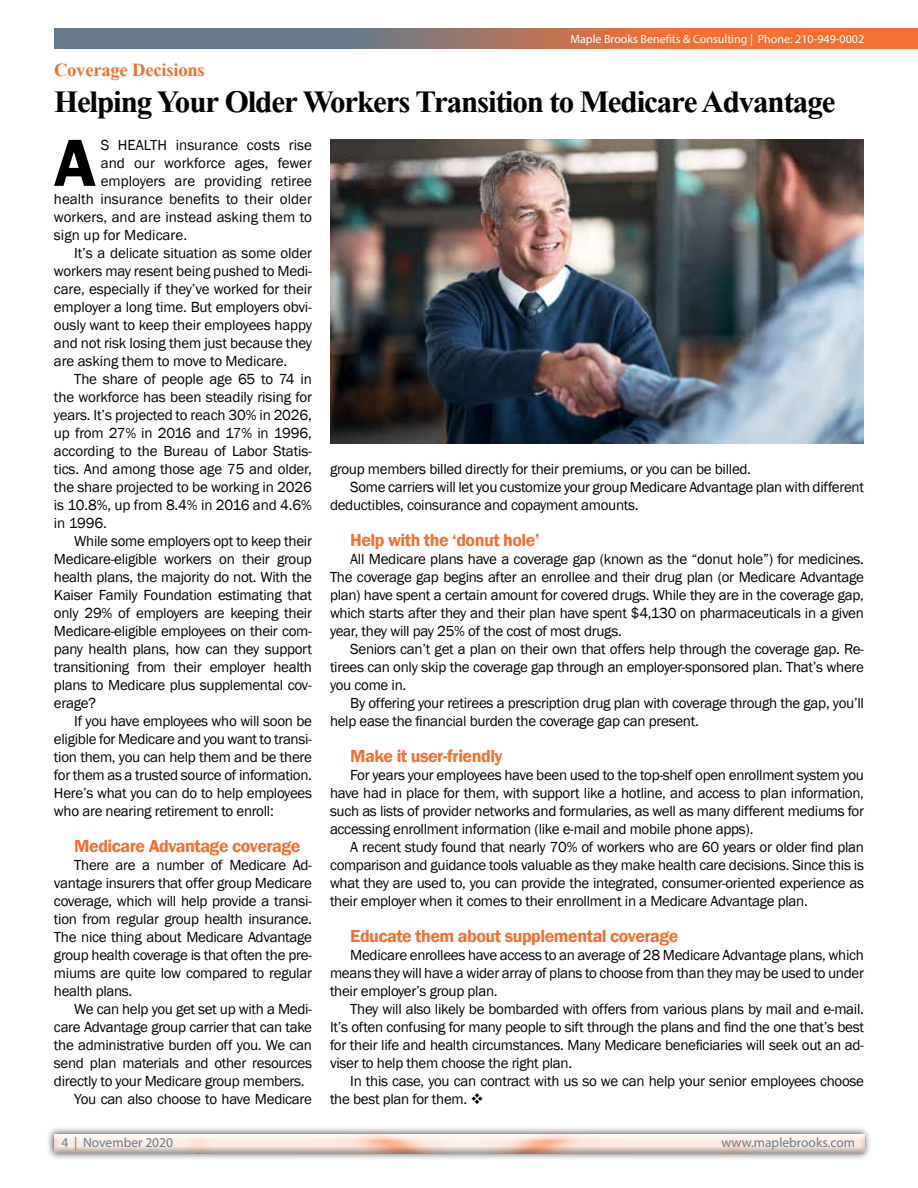
<style>
.page{position:relative;width:918px;height:1188px;background:#fff}
.page>*{position:absolute;margin:0;border:0;box-sizing:border-box;transform-origin:0 0}
.t1{font:600 69px "Franklin Gothic";color:#000}
.t2{font:700 37.5px "Shonar Bangla";letter-spacing:-.03em;color:#000}
.t3{font:700 22.5px "Shonar Bangla";letter-spacing:-.01em;color:#f37032}
.t4{font:600 18px "Franklin Gothic";letter-spacing:-.03em;color:#f37032}
.t5{font:15px/18px "Franklin Gothic";letter-spacing:-.02em;color:#000;text-align:justify}
.t6{font:15px "Franklin Gothic";color:#000}
.t7{font:13.5px "Myriad Pro";color:#667a8c}
.t8{font:12px "Myriad Pro";color:#fff}
</style>
<div class="page">
<div style="left:46px;top:1126px;width:826px;height:35px;background:#000;opacity:.75"></div>
<div style="left:51px;top:1134px;width:813px;height:7px;background:#fff;opacity:.75"></div>
<div style="left:51px;top:1136px;width:813px;height:19px;background:#7f7d79;opacity:.75"></div>
<svg style="left:54px;top:28px;width:864px;height:21px;background:#a87561"></svg>
<img style="left:330px;top:139px;width:534px;height:305px">
<p class="t8" style="left:570px;top:31px;width:295px">Maple Brooks Benefits &amp; Consulting | Phone: 210-949-0002</p>
<h3 class="t3" style="left:54px;top:57px;width:152px">Coverage Decisions</h3>
<h2 class="t2" style="left:54px;top:81px;width:783px">Helping Your Older Workers Transition to Medicare Advantage</h2>
<h1 class="t1" style="left:54px;top:120px;width:43px">A</h1>
<p class="t6" style="left:101px;top:136px;width:213px">S HEALTH insurance costs rise</p>
<p class="t6" style="left:101px;top:154px;width:213px">and our workforce ages, fewer</p>
<p class="t6" style="left:101px;top:172px;width:213px">employers are providing retiree</p>
<p class="t6" style="left:54px;top:190px;width:260px">health insurance benefits to their older</p>
<p class="t6" style="left:54px;top:208px;width:260px">workers, and are instead asking them to</p>
<p class="t6" style="left:54px;top:226px;width:135px">sign up for Medicare.</p>
<p class="t5" style="left:74px;top:244px;width:239px">It’s a delicate situation as some older</p>
<p class="t5" style="left:54px;top:262px;width:259px">workers may resent being pushed to Medi-</p>
<p class="t5" style="left:54px;top:280px;width:259px">care, especially if they’ve worked for their</p>
<p class="t5" style="left:54px;top:298px;width:259px">employer a long time. But employers obvi-</p>
<p class="t5" style="left:54px;top:316px;width:260px">ously want to keep their employees happy</p>
<p class="t5" style="left:54px;top:334px;width:259px">and not risk losing them just because they</p>
<p class="t5" style="left:54px;top:352px;width:235px">are asking them to move to Medicare.</p>
<p class="t5" style="left:74px;top:370px;width:239px">The share of people age 65 to 74 in</p>
<p class="t5" style="left:54px;top:388px;width:260px">the workforce has been steadily rising for</p>
<p class="t5" style="left:54px;top:406px;width:259px">years. It’s projected to reach 30% in 2026,</p>
<p class="t5" style="left:54px;top:424px;width:259px">up from 27% in 2016 and 17% in 1996,</p>
<p class="t5" style="left:54px;top:442px;width:260px">according to the Bureau of Labor Statis-</p>
<p class="t5" style="left:54px;top:460px;width:260px">tics. And among those age 75 and older,</p>
<p class="t5" style="left:54px;top:478px;width:259px">the share projected to be working in 2026</p>
<p class="t5" style="left:54px;top:496px;width:259px">is 10.8%, up from 8.4% in 2016 and 4.6%</p>
<p class="t5" style="left:54px;top:514px;width:54px">in 1996.</p>
<p class="t5" style="left:74px;top:532px;width:239px">While some employers opt to keep their</p>
<p class="t5" style="left:54px;top:550px;width:259px">Medicare-eligible workers on their group</p>
<p class="t5" style="left:54px;top:568px;width:260px">health plans, the majority do not. With the</p>
<p class="t5" style="left:54px;top:586px;width:260px">Kaiser Family Foundation estimating that</p>
<p class="t5" style="left:54px;top:604px;width:259px">only 29% of employers are keeping their</p>
<p class="t5" style="left:54px;top:622px;width:259px">Medicare-eligible employees on their com-</p>
<p class="t5" style="left:54px;top:640px;width:260px">pany health plans, how can they support</p>
<p class="t5" style="left:54px;top:658px;width:260px">transitioning from their employer health</p>
<p class="t5" style="left:54px;top:676px;width:260px">plans to Medicare plus supplemental cov-</p>
<p class="t5" style="left:54px;top:694px;width:43px">erage?</p>
<p class="t5" style="left:74px;top:712px;width:239px">If you have employees who will soon be</p>
<p class="t5" style="left:54px;top:730px;width:260px">eligible for Medicare and you want to transi-</p>
<p class="t5" style="left:54px;top:748px;width:260px">tion them, you can help them and be there</p>
<p class="t5" style="left:54px;top:766px;width:260px">for them as a trusted source of information.</p>
<p class="t5" style="left:54px;top:784px;width:259px">Here’s what you can do to help employees</p>
<p class="t5" style="left:54px;top:802px;width:221px">who are nearing retirement to enroll:</p>
<p class="t4" style="left:74px;top:835px;width:228px">Medicare Advantage coverage</p>
<p class="t5" style="left:54px;top:856px;width:260px;text-indent:20px">There are a number of Medicare Ad&shy;vantage insurers that offer group Medicare coverage, which will help provide a transi&shy;tion from regular group health insurance.<br>The nice thing about Medicare Advantage group health coverage is that often the pre&shy;miums are quite low compared to regular health plans.</p>
<p class="t5" style="left:74px;top:1000px;width:239px">We can help you get set up with a Medi-</p>
<p class="t5" style="left:54px;top:1018px;width:260px">care Advantage group carrier that can take</p>
<p class="t5" style="left:54px;top:1036px;width:260px">the administrative burden off you. We can</p>
<p class="t5" style="left:54px;top:1054px;width:260px">send plan materials and other resources</p>
<p class="t5" style="left:54px;top:1072px;width:252px">directly to your Medicare group members.</p>
<p class="t5" style="left:74px;top:1090px;width:239px">You can also choose to have Medicare</p>
<p class="t5" style="left:330px;top:460px;width:423px">group members billed directly for their premiums, or you can be billed.</p>
<p class="t5" style="left:350px;top:478px;width:515px">Some carriers will let you customize your group Medicare Advantage plan with different</p>
<p class="t5" style="left:330px;top:496px;width:310px">deductibles, coinsurance and copayment amounts.</p>
<p class="t4" style="left:350px;top:529px;width:191px">Help with the ‘donut hole’</p>
<p class="t5" style="left:330px;top:550px;width:536px;text-indent:20px">All Medicare plans have a coverage gap (known as the “donut hole”) for medicines.<br>The coverage gap begins after an enrollee and their drug plan (or Medicare Advantage plan) have spent a certain amount for covered drugs. While they are in the coverage gap, which starts after they and their plan have spent $4,130 on pharmaceuticals in a given year, they will pay 25% of the cost of most drugs.</p>
<p class="t5" style="left:330px;top:640px;width:536px;text-indent:20px">Seniors can’t get a plan on their own that offers help through the coverage gap. Re&shy;tirees can only skip the coverage gap through an employer-sponsored plan. That’s where you come in.</p>
<p class="t5" style="left:330px;top:694px;width:536px;text-indent:20px">By offering your retirees a prescription drug plan with coverage through the gap, you’ll help ease the financial burden the coverage gap can present.</p>
<p class="t4" style="left:350px;top:745px;width:154px">Make it user-friendly</p>
<p class="t5" style="left:330px;top:766px;width:536px;text-indent:20px">For years your employees have been used to the top-shelf open enrollment system you have had in place for them, with support like a hotline, and access to plan information, such as lists of provider networks and formularies, as well as many different mediums for accessing enrollment information (like e-mail and mobile phone apps).</p>
<p class="t5" style="left:330px;top:838px;width:536px;text-indent:20px">A recent study found that nearly 70% of workers who are 60 years or older find plan comparison and guidance tools valuable as they make health care decisions. Since this is what they are used to, you can provide the integrated, consumer-oriented experience as their employer when it comes to their enrollment in a Medicare Advantage plan.</p>
<p class="t4" style="left:350px;top:925px;width:330px">Educate them about supplemental coverage</p>
<p class="t5" style="left:330px;top:946px;width:535px;text-indent:20px">Medicare enrollees have access to an average of 28 Medicare Advantage plans, which means they will have a wider array of plans to choose from than they may be used to under their employer’s group plan.</p>
<p class="t5" style="left:330px;top:1000px;width:536px;text-indent:20px">They will also likely be bombarded with offers from various plans by mail and e-mail.<br>It’s often confusing for many people to sift through the plans and find the one that’s best for their life and health circumstances. Many Medicare beneficiaries will seek out an ad&shy;viser to help them choose the right plan.</p>
<p class="t5" style="left:330px;top:1072px;width:536px;text-indent:20px">In this case, you can contract with us so we can help your senior employees choose the best plan for them. ❖</p>
<p class="t7" style="left:62px;top:1134px;width:113px">4 | November 2020</p>
<p class="t7" style="left:721px;top:1134px;width:135px">www.maplebrooks.com</p>
</div>
